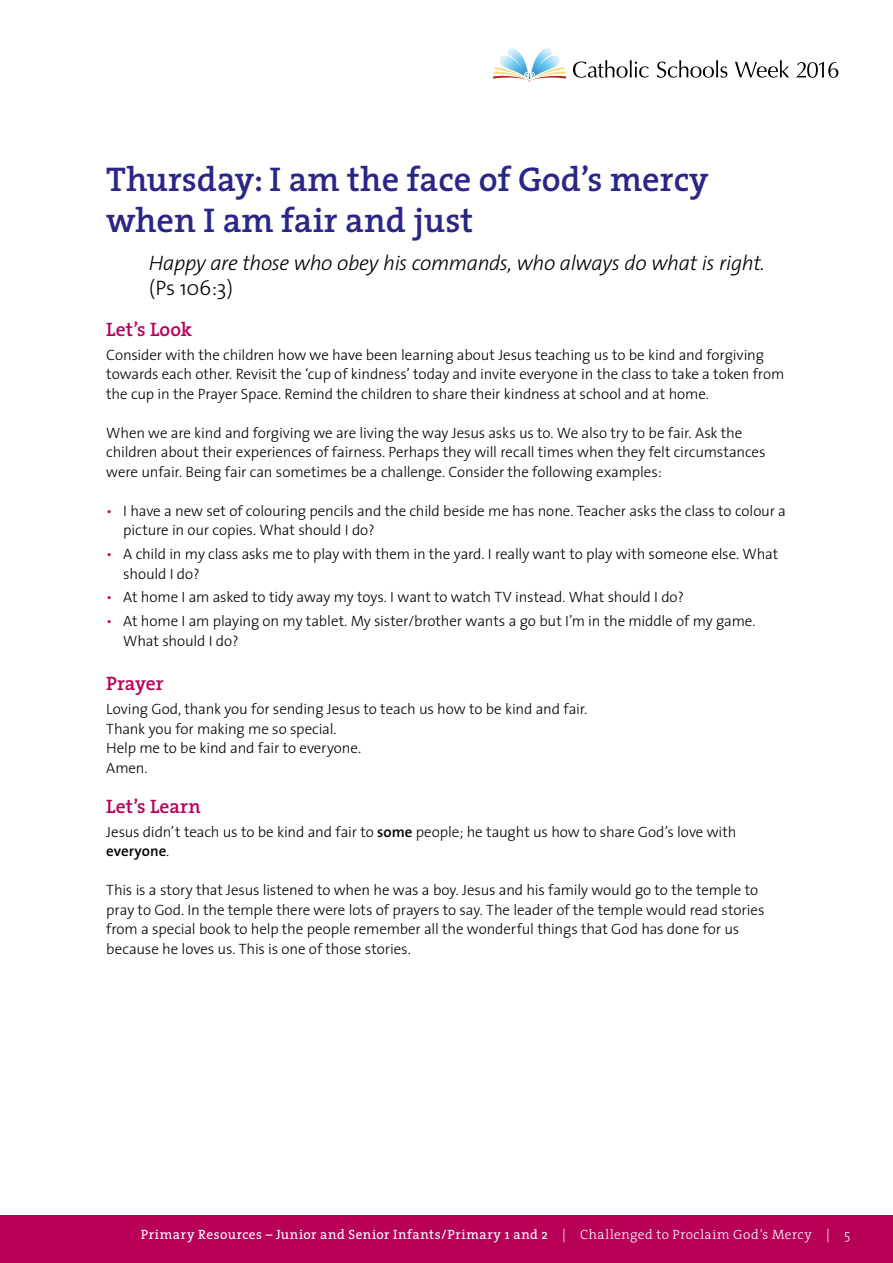
<style>
.page{position:relative;width:893px;height:1263px;background:#fff}
.page>*{position:absolute;margin:0;border:0;box-sizing:border-box;transform-origin:0 0}
.t1{font:600 34.5px/41.4px "The Serif";color:#292687}
.t2{font:italic 300 21px "The Sans";letter-spacing:-.02em;color:#000}
.t3{font:300 21px "The Sans";color:#000}
.t4{font:600 19.5px "The Serif";letter-spacing:.005em;color:#b80059}
.t5{font:300 15px/19.5px "The Sans";letter-spacing:-.01em;color:#000}
.t6{font:13.5px "The Serif";letter-spacing:.04em;color:#fff}
.s1{color:#b80059}
.s2{font-weight:600}
.s3{font-weight:300}
</style>
<div class="page">
<svg style="left:573px;top:60px;width:76px;height:18px"></svg>
<svg style="left:657px;top:60px;width:70px;height:18px"></svg>
<svg style="left:735px;top:60px;width:54px;height:18px"></svg>
<svg style="left:493px;top:48px;width:73px;height:33px"></svg>
<svg style="left:796px;top:62px;width:42px;height:16px"></svg>
<div style="left:0;top:1215px;width:893px;height:48px;background:#b80059"></div>
<h1 class="t1" style="left:106px;top:158px;width:604px">Thursday: I am the face of God’s mercy when I am fair and just</h1>
<h2 class="t2" style="left:149px;top:246px;width:617px">Happy are those who obey his commands, who always do what is right.</h2>
<h2 class="t3" style="left:149px;top:271px;width:86px">(Ps 106:3)</h2>
<h3 class="t4" style="left:106px;top:313px;width:87px">Let’s Look</h3>
<p class="t5" style="left:106px;top:344px;width:679px">Consider with the children how we have been learning about Jesus teaching us to be kind and forgiving towards each other. Revisit the ‘cup of kindness’ today and invite everyone in the class to take a token from the cup in the Prayer Space. Remind the children to share their kindness at school and at home.</p>
<p class="t5" style="left:106px;top:422px;width:661px">When we are kind and forgiving we are living the way Jesus asks us to. We also try to be fair. Ask the children about their experiences of fairness. Perhaps they will recall times when they felt circumstances were unfair. Being fair can sometimes be a challenge. Consider the following examples:</p>
<p class="t5" style="left:123px;top:500px;width:664px;text-indent:-17px"><span class="s1">•</span> I have a new set of colouring pencils and the child beside me has none. Teacher asks the class to colour a picture in our copies. What should I do?</p>
<p class="t5" style="left:123px;top:544px;width:656px;text-indent:-17px"><span class="s1">•</span> A child in my class asks me to play with them in the yard. I really want to play with someone else. What should I do?</p>
<p class="t5" style="left:106px;top:587px;width:579px"><span class="s1">•</span> At home I am asked to tidy away my toys. I want to watch TV instead. What should I do?</p>
<p class="t5" style="left:123px;top:611px;width:634px;text-indent:-17px"><span class="s1">•</span> At home I am playing on my tablet. My sister/brother wants a go but I’m in the middle of my game.<br>What should I do?</p>
<h3 class="t4" style="left:106px;top:667px;width:59px">Prayer</h3>
<p class="t5" style="left:106px;top:699px;width:483px">Loving God, thank you for sending Jesus to teach us how to be kind and fair.<br>Thank you for making me so special.<br>Help me to be kind and fair to everyone.<br>Amen.</p>
<h3 class="t4" style="left:106px;top:790px;width:96px">Let’s Learn</h3>
<p class="t5" style="left:106px;top:821px;width:632px">Jesus didn’t teach us to be kind and fair to <span class="s2">some</span> people; he taught us how to share God’s love with <span class="s2">everyone</span>.</p>
<p class="t5" style="left:106px;top:880px;width:660px">This is a story that Jesus listened to when he was a boy. Jesus and his family would go to the temple to pray to God. In the temple there were lots of prayers to say. The leader of the temple would read stories from a special book to help the people remember all the wonderful things that God has done for us because he loves us. This is one of those stories.</p>
<p class="t6" style="left:141px;top:1223px;width:711px">Primary Resources – Junior and Senior Infants/Primary 1 and 2 <span class="s3">| Challenged to Proclaim God’s Mercy | 5</span></p>
</div>
